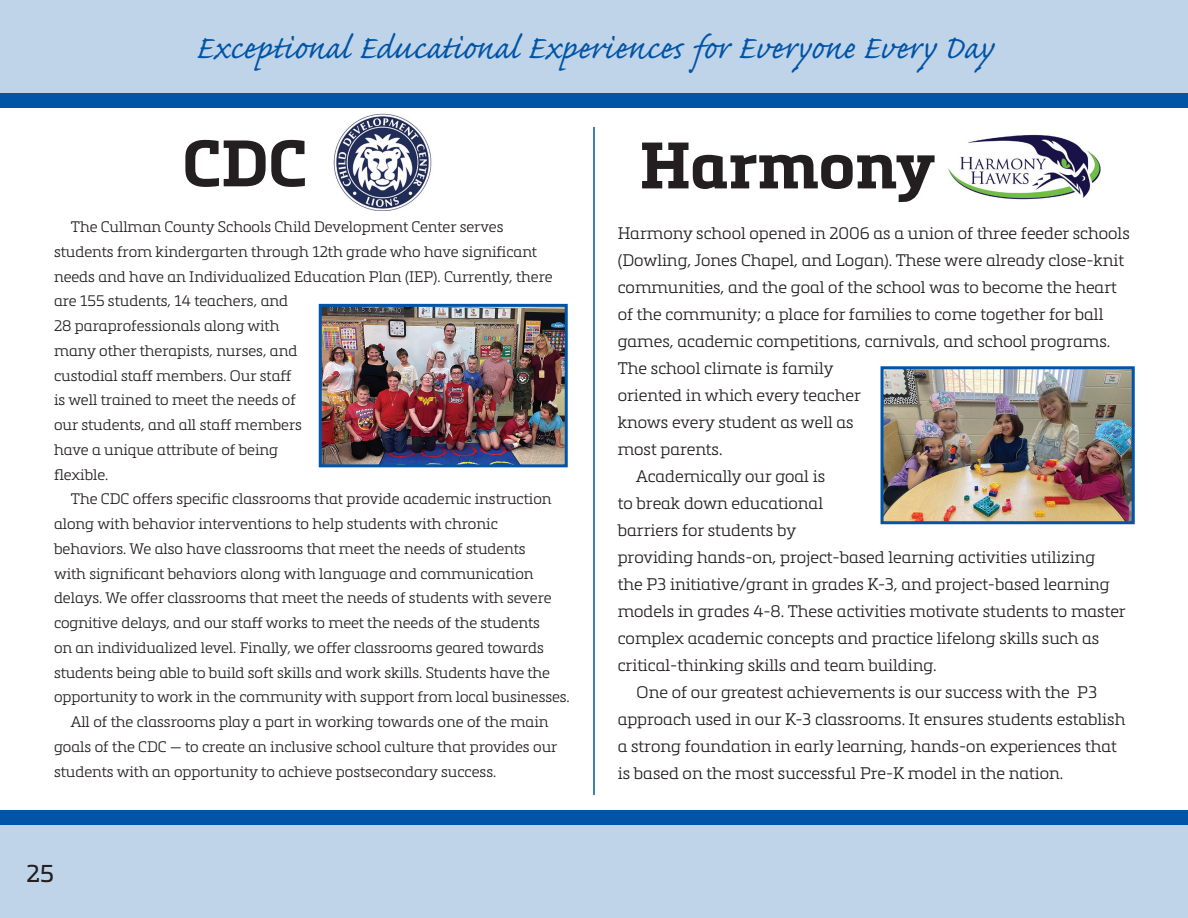
<style>
.page{position:relative;width:1188px;height:918px;background:#fff}
.page>*{position:absolute;margin:0;border:0;box-sizing:border-box;transform-origin:0 0}
.t1{font:700 64.5px "Metronic Slab Pro";color:#231f20}
.t2{font:42px "Caflisch Script Pro";color:#0154a6}
.t3{font:24px "Metronic Slab Pro";color:#231f20}
.t4{font:300 16.5px/27px "Metronic Slab Pro";color:#231f20}
.t5{font:300 15px/24.8px "Metronic Slab Pro";color:#231f20}
</style>
<div class="page">
<div style="left:0;top:93px;width:1188px;height:15px;background:#0154a6"></div>
<div style="left:0;top:810px;width:1188px;height:15px;background:#0154a6"></div>
<div style="left:0;top:0;width:1188px;height:94px;background:#c0d4e9"></div>
<hr style="left:1187px;top:0;width:1px;height:94px;background:#0154a6">
<div style="left:0;top:825px;width:1188px;height:93px;background:#c0d4e9"></div>
<hr style="left:593px;top:127px;width:2px;height:668px;background:#0154a6">
<img style="left:948px;top:134px;width:153px;height:66px">
<img style="left:333px;top:113px;width:99px;height:98px">
<img style="left:885px;top:370px;width:246px;height:150px">
<div style="left:881px;top:366px;width:254px;height:158px;border:3px solid #0154a6"></div>
<img style="left:323px;top:308px;width:241px;height:155px">
<div style="left:319px;top:304px;width:249px;height:163px;border:3px solid #0154a6"></div>
<p class="t2" style="left:195px;top:26px;width:799px">Exceptional Educational Experiences for Everyone Every Day</p>
<p class="t1" style="left:183px;top:123px;width:126px">CDC</p>
<p class="t1" style="left:640px;top:125px;width:297px">Harmony</p>
<p class="t5" style="left:71px;top:214px;width:434px">The Cullman County Schools Child Development Center serves</p>
<p class="t5" style="left:54px;top:239px;width:500px">students from kindergarten through 12th grade who have significant needs and have an Individualized Education Plan (IEP). Currently, there are 155 students, 14 teachers, and<br>28 paraprofessionals along with<br>many other therapists, nurses, and</p>
<p class="t5" style="left:54px;top:362px;width:250px">custodial staff members. Our staff is well trained to meet the needs of our students, and all staff members have a unique attribute of being flexible.</p>
<p class="t5" style="left:54px;top:486px;width:499px;text-indent:17px">The CDC offers specific classrooms that provide academic instruction along with behavior interventions to help students with chronic</p>
<p class="t5" style="left:54px;top:536px;width:473px">behaviors. We also have classrooms that meet the needs of students</p>
<p class="t5" style="left:54px;top:560px;width:481px">with significant behaviors along with language and communication</p>
<p class="t5" style="left:54px;top:585px;width:499px">delays. We offer classrooms that meet the needs of students with severe</p>
<p class="t5" style="left:54px;top:610px;width:517px">cognitive delays, and our staff works to meet the needs of the students<br>on an individualized level. Finally, we offer classrooms geared towards students being able to build soft skills and work skills. Students have the opportunity to work in the community with support from local businesses.</p>
<p class="t5" style="left:54px;top:709px;width:505px;text-indent:17px">All of the classrooms play a part in working towards one of the main goals of the CDC — to create an inclusive school culture that provides our students with an opportunity to achieve postsecondary success.</p>
<p class="t3" style="left:27px;top:856px;width:29px">25</p>
<p class="t4" style="left:618px;top:219px;width:514px">Harmony school opened in 2006 as a union of three feeder schools (Dowling, Jones Chapel, and Logan). These were already close-knit communities, and the goal of the school was to become the heart of the community; a place for families to come together for ball games, academic competitions, carnivals, and school programs.<br>The school climate is family<br>oriented in which every teacher<br>knows every student as well as<br>most parents.</p>
<p class="t4" style="left:636px;top:462px;width:190px">Academically our goal is</p>
<p class="t4" style="left:618px;top:489px;width:207px">to break down educational</p>
<p class="t4" style="left:618px;top:516px;width:180px">barriers for students by</p>
<p class="t4" style="left:618px;top:543px;width:510px">providing hands-on, project-based learning activities utilizing<br>the P3 initiative/grant in grades K-3, and project-based learning models in grades 4-8. These activities motivate students to master complex academic concepts and practice lifelong skills such as critical-thinking skills and team building.</p>
<p class="t4" style="left:618px;top:678px;width:509px;text-align:center">One of our greatest achievements is our success with the P3 approach used in our K-3 classrooms. It ensures students establish a strong foundation in early learning, hands-on experiences that</p>
<p class="t4" style="left:618px;top:759px;width:447px">is based on the most successful Pre-K model in the nation.</p>
</div>
